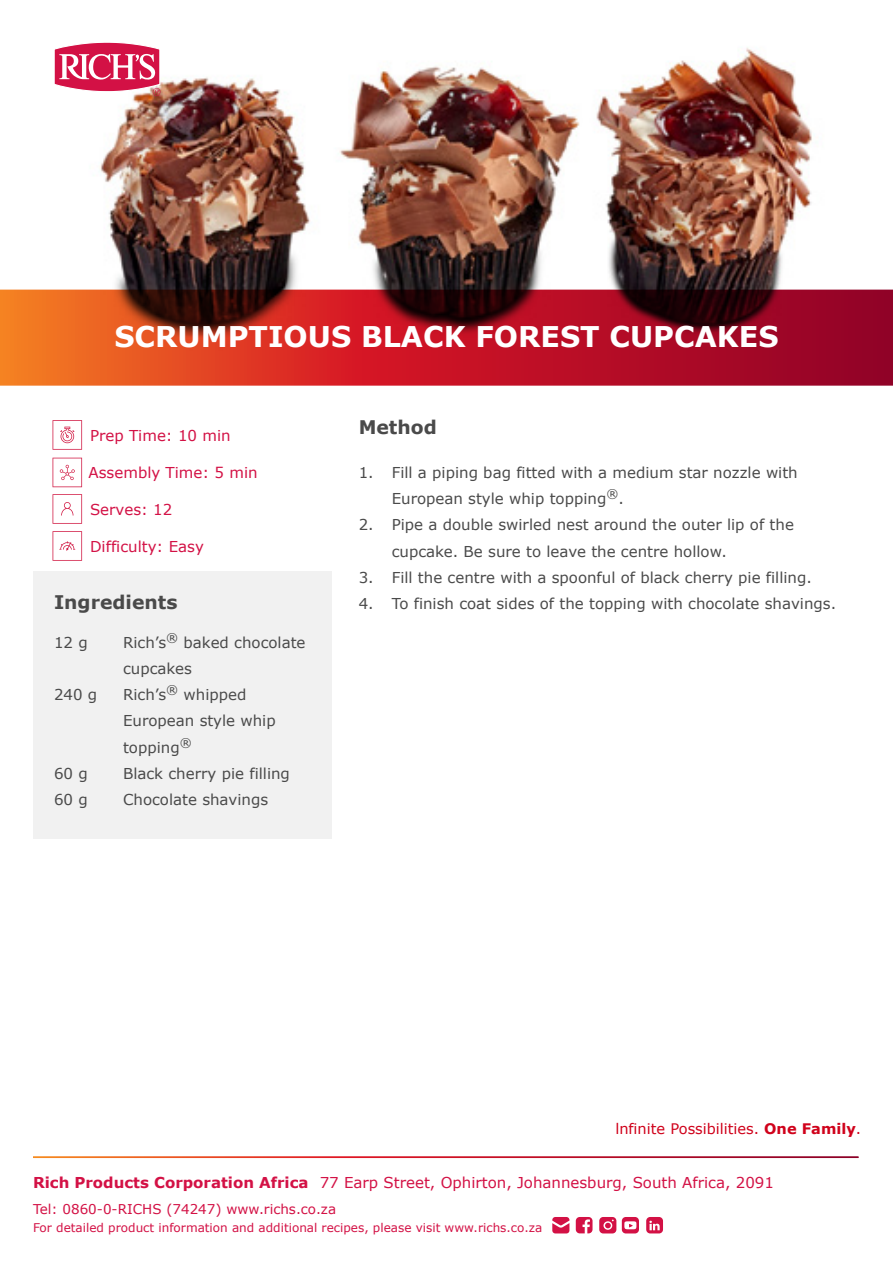
<style>
.page{position:relative;width:893px;height:1263px;background:#fff}
.page>*{position:absolute;margin:0;border:0;box-sizing:border-box;transform-origin:0 0}
.t1{font:700 28.5px "Verdana";color:#fff}
.t2{font:700 18.75px "Verdana";color:#4a4a4a}
.t3{font:15px/26.2px "Verdana";color:#4a4a4a}
.t4{font:15px "Verdana";color:#d31145}
.t5{font:14.5px "Verdana";color:#d0021b}
.t6{font:13.5px "Verdana";color:#d31145}
.t7{font:12px "Verdana";color:#d31145}
.s1{font-weight:700}
</style>
<div class="page">
<svg style="left:33px;top:1156px;width:825px;height:2px;background:#d04241"></svg>
<svg style="left:552px;top:1217px;width:17px;height:16px"></svg>
<svg style="left:575px;top:1217px;width:17px;height:16px"></svg>
<svg style="left:599px;top:1217px;width:40px;height:16px"></svg>
<svg style="left:646px;top:1217px;width:17px;height:16px"></svg>
<img style="left:100px;top:47px;width:712px;height:242px">
<div style="left:33px;top:571px;width:298px;height:267px;background:#f1f1f1"></div>
<svg style="left:0;top:289px;width:892px;height:97px;background:#ac2221"></svg>
<svg style="left:52px;top:420px;width:30px;height:30px"></svg>
<svg style="left:52px;top:494px;width:30px;height:30px"></svg>
<svg style="left:52px;top:531px;width:30px;height:30px"></svg>
<svg style="left:52px;top:458px;width:30px;height:29px"></svg>
<svg style="left:54px;top:42px;width:107px;height:54px"></svg>
<h1 class="t1" style="left:114px;top:316px;width:665px">SCRUMPTIOUS BLACK FOREST CUPCAKES</h1>
<p class="t4" style="left:90px;top:425px;width:142px">Prep Time: 10 min</p>
<p class="t4" style="left:89px;top:462px;width:171px">Assembly Time: 5 min</p>
<p class="t4" style="left:90px;top:499px;width:84px">Serves: 12</p>
<p class="t4" style="left:90px;top:536px;width:115px">Difficulty: Easy</p>
<p class="t2" style="left:54px;top:589px;width:125px">Ingredients</p>
<p class="t3" style="left:54px;top:629px;width:35px">12 g</p>
<p class="t3" style="left:54px;top:681px;width:45px">240 g</p>
<p class="t3" style="left:123px;top:629px;width:184px">Rich’s<sup>®</sup> baked chocolate cupcakes<br>Rich’s<sup>®</sup> whipped<br>European style whip topping<sup>®<br></sup>Black cherry pie filling<br>Chocolate shavings</p>
<p class="t3" style="left:54px;top:760px;width:35px">60 g<br>60 g</p>
<p class="t2" style="left:359px;top:413px;width:80px">Method</p>
<p class="t3" style="left:359px;top:459px;width:16px">1.</p>
<p class="t3" style="left:392px;top:459px;width:446px">Fill a piping bag fitted with a medium star nozzle with European style whip topping<sup>®</sup>.<br>Pipe a double swirled nest around the outer lip of the cupcake. Be sure to leave the centre hollow.<br>Fill the centre with a spoonful of black cherry pie filling.<br>To finish coat sides of the topping with chocolate shavings.</p>
<p class="t3" style="left:359px;top:512px;width:16px">2.</p>
<p class="t3" style="left:359px;top:564px;width:16px">3.<br>4.</p>
<p class="t5" style="left:615px;top:1119px;width:247px">lnfinite Possibilities. <span class="s1">One Family</span>.</p>
<p class="t4" style="left:33px;top:1172px;width:742px"><span class="s1">Rich Products Corporation Africa</span> 77 Earp Street, Ophirton, Johannesburg, South Africa, 2091</p>
<p class="t6" style="left:33px;top:1199px;width:304px">Tel: 0860-0-RICHS (74247) www.richs.co.za</p>
<p class="t7" style="left:33px;top:1219px;width:510px">For detailed product information and additional recipes, please visit www.richs.co.za</p>
</div>
